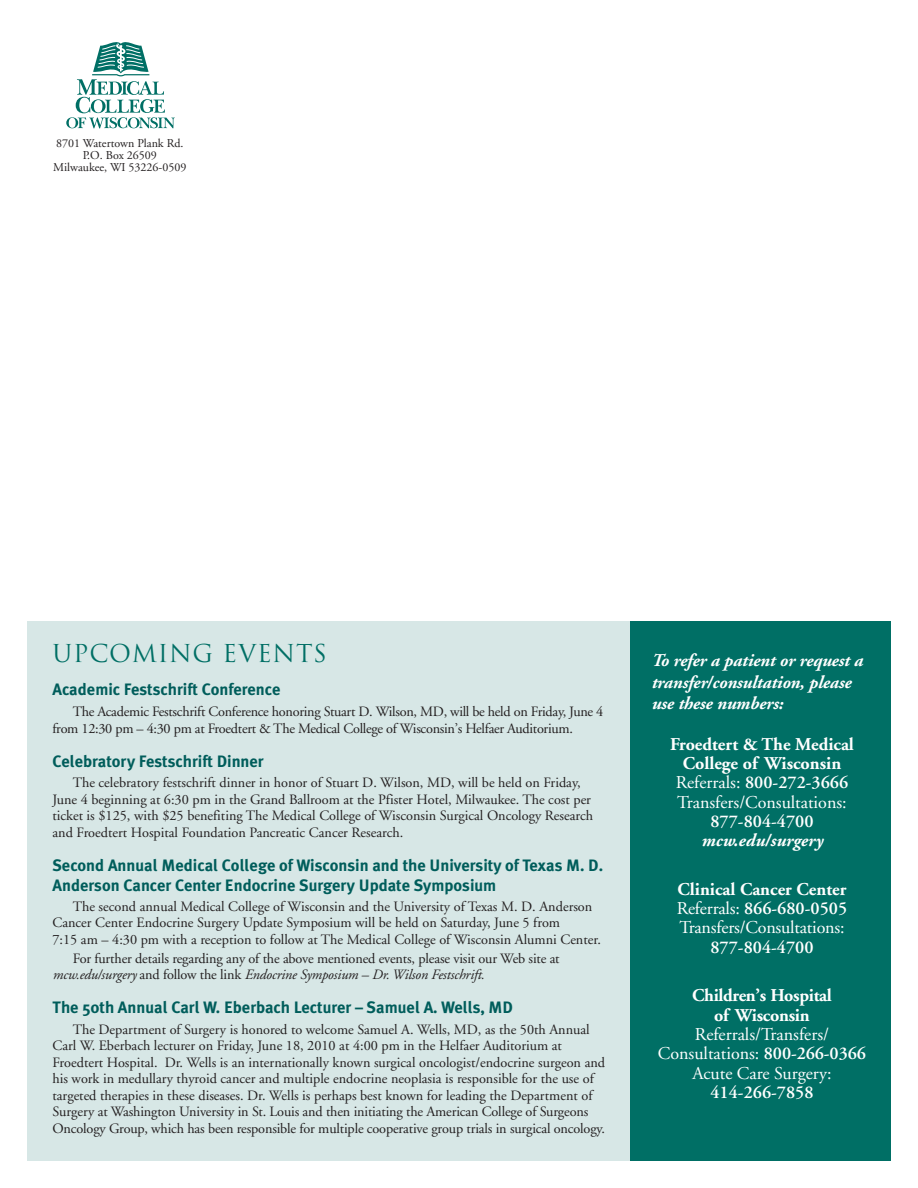
<style>
.page{position:relative;width:918px;height:1188px;background:#fff}
.page>*{position:absolute;margin:0;border:0;box-sizing:border-box;transform-origin:0 0}
.t1{font:24px "Trajan";letter-spacing:.035em;color:#006f65}
.t2{font:18px/19.4px "Adobe Garamond";color:#fff;text-align:justify}
.t3{font:700 18px/19.4px "Adobe Garamond";letter-spacing:-.005em;color:#fff;text-align:center}
.t4{font:italic 700 18px/21.6px "Adobe Garamond";letter-spacing:-.01em;color:#fff}
.t5{font:600 18px "Adobe Garamond";color:#fff}
.t6{font:700 16.5px/19.8px "Meta Plus";color:#005d5b}
.t7{font:14.25px/16.5px "Adobe Garamond";color:#231f20}
.t8{font:14.25px/16.8px "Adobe Garamond";letter-spacing:-.02em;color:#231f20}
.t9{font:12px/12px "Adobe Garamond";color:#231f20;text-align:center}
.s1{font-style:italic}
.s2{font-weight:400}
.s3{font-weight:600}
.s4{font-weight:700}
</style>
<div class="page">
<div style="left:628px;top:621px;width:263px;height:540px;background:#006f65"></div>
<div style="left:27px;top:621px;width:602px;height:540px;background:#d7e7e6"></div>
<svg style="left:66px;top:42px;width:109px;height:86px"></svg>
<p class="t9" style="left:53px;top:138px;width:135px">8701 Watertown Plank Rd.<br>P.O. Box 26509<br>Milwaukee, WI 53226-0509</p>
<h1 class="t1" style="left:52px;top:640px;width:276px">UPCOMING EVENTS</h1>
<p class="t6" style="left:52px;top:680px;width:230px">Academic Festschrift Conference</p>
<p class="t8" style="left:52px;top:704px;width:552px;text-indent:20px">The Academic Festschrift Conference honoring Stuart D. Wilson, MD, will be held on Friday, June 4 from 12:30 pm – 4:30 pm at Froedtert &amp; The Medical College of Wisconsin’s Helfaer Auditorium.</p>
<p class="t6" style="left:52px;top:751px;width:213px">Celebratory Festschrift Dinner</p>
<p class="t7" style="left:52px;top:776px;width:542px;text-indent:20px">The celebratory festschrift dinner in honor of Stuart D. Wilson, MD, will be held on Friday, June 4 beginning at 6:30 pm in the Grand Ballroom at the Pfister Hotel, Milwaukee. The cost per ticket is $125, with $25 benefiting The Medical College of Wisconsin Surgical Oncology Research and Froedtert Hospital Foundation Pancreatic Cancer Research.</p>
<p class="t6" style="left:52px;top:855px;width:552px">Second Annual Medical College of Wisconsin and the University of Texas M. D.<br>Anderson Cancer Center Endocrine Surgery Update Symposium</p>
<p class="t7" style="left:52px;top:899px;width:550px;text-indent:20px">The second annual Medical College of Wisconsin and the University of Texas M. D. Anderson<br>Cancer Center Endocrine Surgery Update Symposium will be held on Saturday, June 5 from<br>7:15 am – 4:30 pm with a reception to follow at The Medical College of Wisconsin Alumni Center.</p>
<p class="t7" style="left:52px;top:951px;width:509px;text-indent:20px">For further details regarding any of the above mentioned events, please visit our Web site at <span class="s1">mcw.edu/surgery</span> and follow the link <span class="s1">Endocrine Symposium – Dr. Wilson Festschrift.</span></p>
<p class="t6" style="left:52px;top:998px;width:462px">The 50th Annual Carl W. Eberbach Lecturer – Samuel A. Wells, MD</p>
<p class="t7" style="left:52px;top:1022px;width:554px;text-indent:20px">The Department of Surgery is honored to welcome Samuel A. Wells, MD, as the 50th Annual Carl W. Eberbach lecturer on Friday, June 18, 2010 at 4:00 pm in the Helfaer Auditorium at Froedtert Hospital. Dr. Wells is an internationally known surgical oncologist/endocrine surgeon and his work in medullary thyroid cancer and multiple endocrine neoplasia is responsible for the use of targeted therapies in these diseases. Dr. Wells is perhaps best known for leading the Department of Surgery at Washington University in St. Louis and then initiating the American College of Surgeons Oncology Group, which has been responsible for multiple cooperative group trials in surgical oncology.</p>
<p class="t4" style="left:651px;top:651px;width:213px">To refer a patient or request a transfer/consultation, please use these numbers:</p>
<p class="t3" style="left:670px;top:736px;width:185px">Froedtert &amp; The Medical<br>College of Wisconsin<br><span class="s2">Referrals:</span> <span class="s3">800-272-3666<br></span><span class="s2">Transfers/Consultations:</span></p>
<p class="t5" style="left:710px;top:814px;width:105px">877-804-4700</p>
<p class="t4" style="left:701px;top:831px;width:123px">mcw.edu/surgery</p>
<p class="t2" style="left:677px;top:881px;width:172px"><span class="s4">Clinical Cancer Center </span>Referrals: <span class="s3">866-680-0505<br></span>Transfers/Consultations:</p>
<p class="t5" style="left:710px;top:940px;width:105px">877-804-4700</p>
<p class="t3" style="left:692px;top:987px;width:141px">Children’s Hospital of Wisconsin</p>
<p class="t2" style="left:658px;top:1026px;width:210px;text-align:center">Referrals/Transfers/<br>Consultations: <span class="s3">800-266-0366<br></span>Acute Care Surgery:</p>
<p class="t5" style="left:710px;top:1085px;width:105px">414-266-7858</p>
</div>
